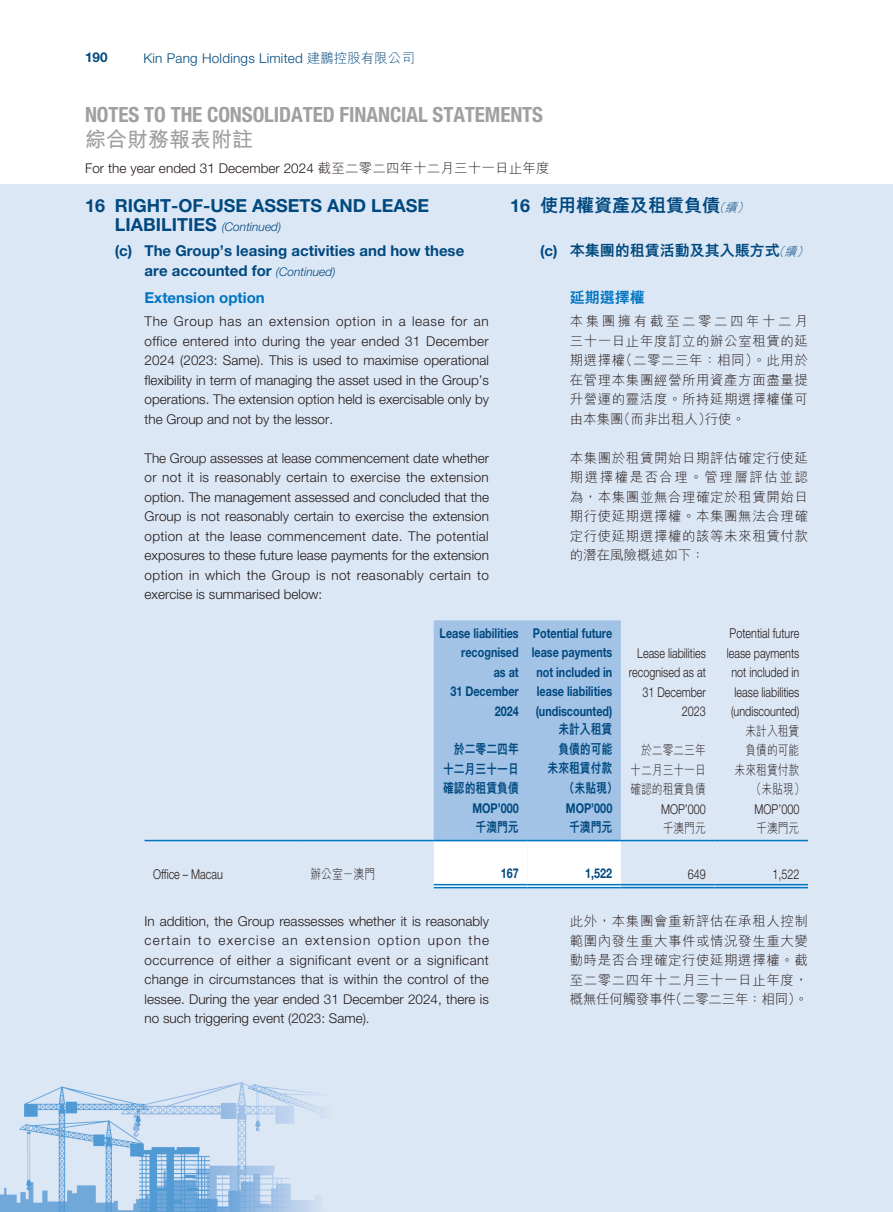
<style>
.page{position:relative;width:893px;height:1212px;background:#fff}
.page>*{position:absolute;margin:0;border:0;box-sizing:border-box;transform-origin:0 0}
.t1{font:700 condensed 21px "Helvetica Neue LT Std";letter-spacing:-.005em;color:#a0a0a1}
.t2{font:700 21px "M Hei HK";color:#a0a0a1}
.t3{font:700 18px/19.5px "Helvetica Neue LT Std";color:#00497e}
.t4{font:800 18px "M Hei HK";color:#00497e}
.t5{font:700 15px/19.5px "Helvetica Neue LT Std";color:#00497e}
.t6{font:800 15px "M Hei HK";color:#00497e}
.t7{font:700 15px "Helvetica Neue LT Std";color:#0075c1}
.t8{font:800 15px "M Hei HK";color:#0075c1}
.t9{font:300 13.5px/19.5px "Helvetica Neue LT Std";color:#231916;text-align:justify}
.t10{font:300 13.5px/19.5px "M Hei HK";letter-spacing:.04em;color:#231916;text-align:justify}
.t11{font:300 13.5px/19.5px "Helvetica Neue LT Std";color:#231916;text-align:right;scale:.8 1}
.t12{font:700 13.5px/19.5px "Helvetica Neue LT Std";color:#00497e;text-align:right;scale:.8 1}
.t13{font:300 13.5px/19.5px "M Hei HK";letter-spacing:.04em;color:#231916;text-align:justify;scale:.8 1}
.t14{font:800 13.5px/19.5px "M Hei HK";color:#00497e;text-align:justify;scale:.8 1}
.t15{font:300 13.5px "Helvetica Neue LT Std";letter-spacing:.02em;color:#00497e}
.t16{font:700 13.5px "Helvetica Neue LT Std";color:#00497e}
.s1{font-family:"M Hei HK"}
.s2{font-family:"Helvetica Neue LT Std";font-weight:700}
.s3{font-weight:300;font-style:italic;font-size:12px}
</style>
<div class="page">
<div style="left:0;top:185px;width:893px;height:1027px;background:#dce7f6"></div>
<svg style="left:434px;top:620px;width:187px;height:267px"></svg>
<hr style="left:145px;top:840px;width:157px;height:1px;background:#0075c1">
<hr style="left:302px;top:840px;width:132px;height:1px;background:#0075c1">
<hr style="left:434px;top:840px;width:93px;height:1px;background:#0075c1">
<hr style="left:527px;top:840px;width:94px;height:1px;background:#0075c1">
<hr style="left:621px;top:840px;width:93px;height:1px;background:#0075c1">
<hr style="left:714px;top:840px;width:94px;height:1px;background:#0075c1">
<hr style="left:434px;top:884px;width:93px;height:1px;background:#0075c1">
<hr style="left:434px;top:887px;width:93px;height:1px;background:#0075c1">
<hr style="left:527px;top:884px;width:94px;height:1px;background:#0075c1">
<hr style="left:527px;top:887px;width:94px;height:1px;background:#0075c1">
<hr style="left:621px;top:884px;width:93px;height:1px;background:#0075c1">
<hr style="left:621px;top:887px;width:93px;height:1px;background:#0075c1">
<hr style="left:714px;top:884px;width:94px;height:1px;background:#0075c1">
<hr style="left:714px;top:887px;width:94px;height:1px;background:#0075c1">
<p class="t16" style="left:85px;top:49px;width:24px">190</p>
<p class="t15" style="left:144px;top:50px;width:273px">Kin Pang Holdings Limited <span class="s1">建鵬控股有限公司</span></p>
<h1 class="t1" style="left:85px;top:101px;width:460px">NOTES TO THE CONSOLIDATED FINANCIAL STATEMENTS</h1>
<h1 class="t2" style="left:85px;top:124px;width:169px">綜合財務報表附註</h1>
<p class="t9" style="left:85px;top:158px;width:466px">For the year ended 31 December 2024 <span class="s1">截至二零二四年十二月三十一日止年度</span></p>
<h2 class="t4" style="left:510px;top:196px;width:243px"><span class="s2">16</span> 使用權資產及租賃負債<span class="s3">（續）</span></h2>
<p class="t6" style="left:540px;top:243px;width:273px"><span class="s2">(c)</span> 本集團的租賃活動及其入賬方式<span class="s3">（續）</span></p>
<p class="t8" style="left:570px;top:290px;width:76px">延期選擇權</p>
<p class="t10" style="left:570px;top:311px;width:240px">本集團擁有截至二零二四年十二月三十一日止年度訂立的辦公室租賃的延期選擇權（二零二三年：相同）。此用於在管理本集團經營所用資產方面盡量提升營運的靈活度。所持延期選擇權僅可由本集團（而非出租人）行使。</p>
<p class="t10" style="left:570px;top:448px;width:240px">本集團於租賃開始日期評估確定行使延期選擇權是否合理。管理層評估並認為，本集團並無合理確定於租賃開始日期行使延期選擇權。本集團無法合理確定行使延期選擇權的該等未來租賃付款的潛在風險概述如下：</p>
<h2 class="t3" style="left:115px;top:195px;width:316px;text-indent:-30px">16 RIGHT-OF-USE ASSETS AND LEASE<br>LIABILITIES <span class="s3">(Continued)</span></h2>
<p class="t5" style="left:145px;top:241px;width:321px;text-indent:-30px">(c) The Group’s leasing activities and how these are accounted for <span class="s3">(Continued)</span></p>
<p class="t7" style="left:145px;top:288px;width:122px">Extension option</p>
<p class="t9" style="left:145px;top:311px;width:346px">The Group has an extension option in a lease for an office entered into during the year ended 31 December 2024 (2023: Same). This is used to maximise operational flexibility in term of managing the asset used in the Group’s operations. The extension option held is exercisable only by the Group and not by the lessor.</p>
<p class="t9" style="left:145px;top:448px;width:346px">The Group assesses at lease commencement date whether or not it is reasonably certain to exercise the extension option. The management assessed and concluded that the Group is not reasonably certain to exercise the extension option at the lease commencement date. The potential exposures to these future lease payments for the extension option in which the Group is not reasonably certain to exercise is summarised below:</p>
<p class="t12" style="left:440px;top:623px;width:100px">Lease liabilities recognised<br>as at<br>31 December<br>2024</p>
<p class="t12" style="left:532px;top:623px;width:102px;text-align:center">Potential future lease payments not included in lease liabilities (undiscounted)</p>
<p class="t11" style="left:727px;top:623px;width:92px;text-align:center">Potential future lease payments not included in lease liabilities (undiscounted)</p>
<p class="t11" style="left:629px;top:643px;width:98px">Lease liabilities recognised as at<br>31 December<br>2023</p>
<p class="t14" style="left:443px;top:739px;width:96px;text-indent:11px">於二零二四年十二月三十一日確認的租賃負債</p>
<p class="t14" style="left:558px;top:719px;width:69px">未計入租賃</p>
<p class="t14" style="left:558px;top:739px;width:69px">負債的可能</p>
<p class="t14" style="left:547px;top:758px;width:83px">未來租賃付款</p>
<p class="t14" style="left:564px;top:778px;width:69px">（未貼現）</p>
<p class="t13" style="left:630px;top:740px;width:96px;text-indent:11px">於二零二三年十二月三十一日確認的租賃負債</p>
<p class="t13" style="left:745px;top:721px;width:69px">未計入租賃</p>
<p class="t13" style="left:745px;top:740px;width:69px">負債的可能</p>
<p class="t13" style="left:735px;top:760px;width:83px">未來租賃付款</p>
<p class="t13" style="left:751px;top:779px;width:69px">（未貼現）</p>
<p class="t12" style="left:472px;top:798px;width:60px">MOP’000</p>
<p class="t12" style="left:566px;top:798px;width:60px">MOP’000</p>
<p class="t11" style="left:661px;top:799px;width:58px">MOP’000</p>
<p class="t11" style="left:755px;top:799px;width:58px">MOP’000</p>
<p class="t14" style="left:476px;top:817px;width:55px">千澳門元</p>
<p class="t14" style="left:569px;top:817px;width:55px">千澳門元</p>
<p class="t13" style="left:663px;top:818px;width:55px">千澳門元</p>
<p class="t13" style="left:756px;top:818px;width:56px">千澳門元</p>
<p class="t11" style="left:153px;top:864px;width:89px">Office – Macau</p>
<p class="t13" style="left:310px;top:864px;width:82px">辦公室－澳門</p>
<p class="t12" style="left:501px;top:863px;width:24px">167</p>
<p class="t12" style="left:585px;top:863px;width:35px">1,522</p>
<p class="t11" style="left:688px;top:864px;width:24px">649</p>
<p class="t11" style="left:772px;top:864px;width:35px">1,522</p>
<p class="t9" style="left:145px;top:911px;width:346px">In addition, the Group reassesses whether it is reasonably certain to exercise an extension option upon the occurrence of either a significant event or a significant change in circumstances that is within the control of the lessee. During the year ended 31 December 2024, there is no such triggering event (2023: Same).</p>
<p class="t10" style="left:570px;top:911px;width:240px">此外，本集團會重新評估在承租人控制範圍內發生重大事件或情況發生重大變動時是否合理確定行使延期選擇權。截至二零二四年十二月三十一日止年度，概無任何觸發事件（二零二三年：相同）。</p>
</div>
